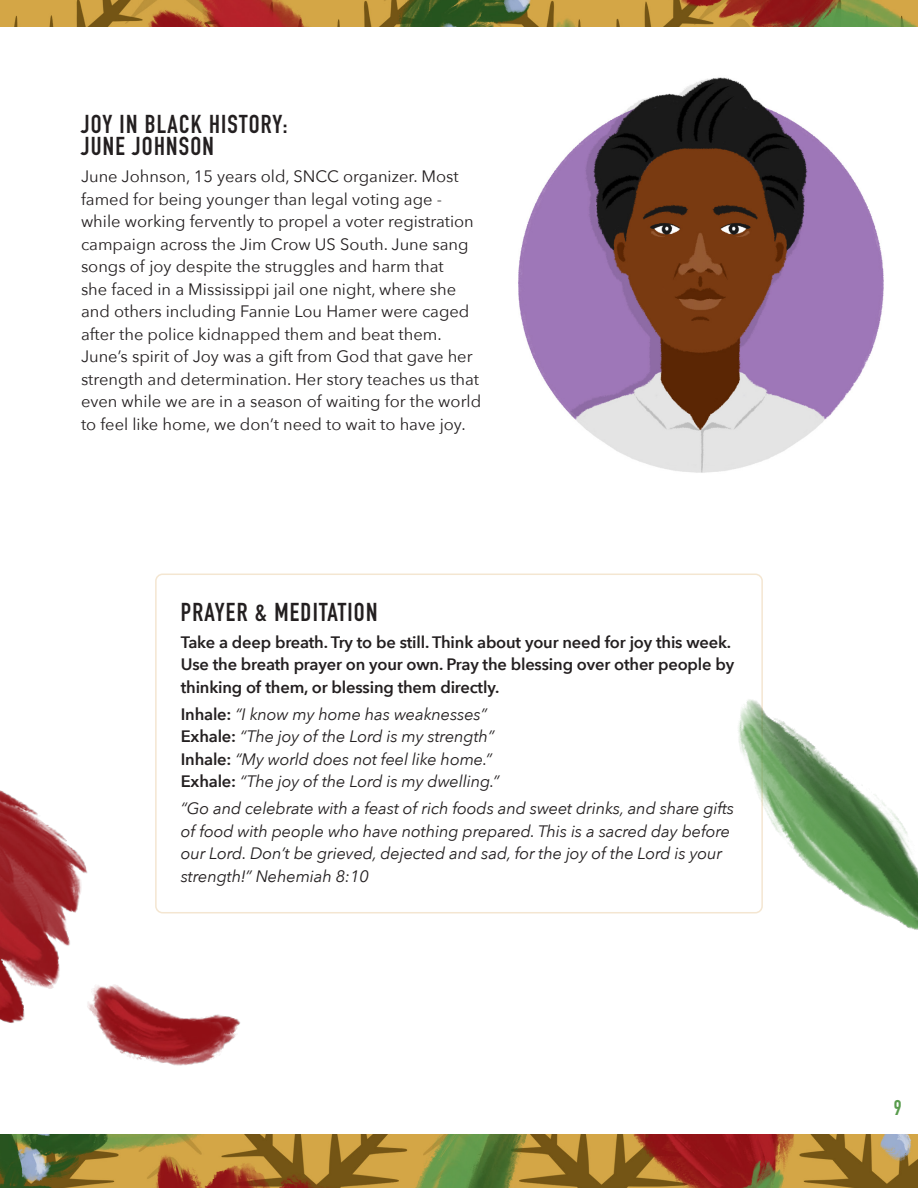
<style>
.page{position:relative;width:918px;height:1188px;background:#fff}
.page>*{position:absolute;margin:0;border:0;box-sizing:border-box;transform-origin:0 0}
.Heading{font:700 25.5px "DIN Condensed";letter-spacing:.05em;color:#231f20}
.t1{font:700 21px "DIN Condensed";color:#599c4d}
.t2{font:16.5px/22.5px "Avenir Next";color:#231f20}
.t3{font:italic 16.5px/22.5px "Avenir Next";letter-spacing:-.01em;color:#231f20}
.t4{font:600 16.5px/22.5px "Avenir Next";letter-spacing:-.01em;color:#231f20}
.s1{font-weight:600;font-style:normal}
</style>
<div class="page">
<img style="left:0;top:1134px;width:918px;height:54px">
<img style="left:0;top:0;width:918px;height:27px">
<img style="left:518px;top:77px;width:366px;height:396px">
<img style="left:0;top:735px;width:308px;height:425px">
<img style="left:636px;top:650px;width:282px;height:280px">
<p class="Heading" style="left:81px;top:107px;width:208px">JOY IN BLACK HISTORY:</p>
<p class="Heading" style="left:81px;top:129px;width:134px">JUNE JOHNSON</p>
<p class="t2" style="left:81px;top:164px;width:402px">June Johnson, 15 years old, SNCC organizer. Most famed for being younger than legal voting age - while working fervently to propel a voter registration campaign across the Jim Crow US South. June sang songs of joy despite the struggles and harm that<br>she faced in a Mississippi jail one night, where she and others including Fannie Lou Hamer were caged after the police kidnapped them and beat them.<br>June’s spirit of Joy was a gift from God that gave her strength and determination. Her story teaches us that even while we are in a season of waiting for the world to feel like home, we don’t need to wait to have joy.</p>
<p class="Heading" style="left:181px;top:595px;width:198px">PRAYER &amp; MEDITATION</p>
<p class="t4" style="left:181px;top:630px;width:555px">Take a deep breath. Try to be still. Think about your need for joy this week.<br>Use the breath prayer on your own. Pray the blessing over other people by thinking of them, or blessing them directly.</p>
<p class="t3" style="left:181px;top:702px;width:308px"><span class="s1">Inhale:</span> “I know my home has weaknesses”</p>
<p class="t3" style="left:181px;top:725px;width:315px"><span class="s1">Exhale:</span> “The joy of the Lord is my strength”</p>
<p class="t3" style="left:181px;top:747px;width:313px"><span class="s1">Inhale:</span> “My world does not feel like home.”</p>
<p class="t3" style="left:181px;top:770px;width:320px"><span class="s1">Exhale:</span> “The joy of the Lord is my dwelling.”</p>
<p class="t3" style="left:181px;top:797px;width:555px">“Go and celebrate with a feast of rich foods and sweet drinks, and share gifts of food with people who have nothing prepared. This is a sacred day before our Lord. Don’t be grieved, dejected and sad, for the joy of the Lord is your strength!” Nehemiah 8:10</p>
<p class="t1" style="left:894px;top:1094px;width:9px">9</p>
</div>
